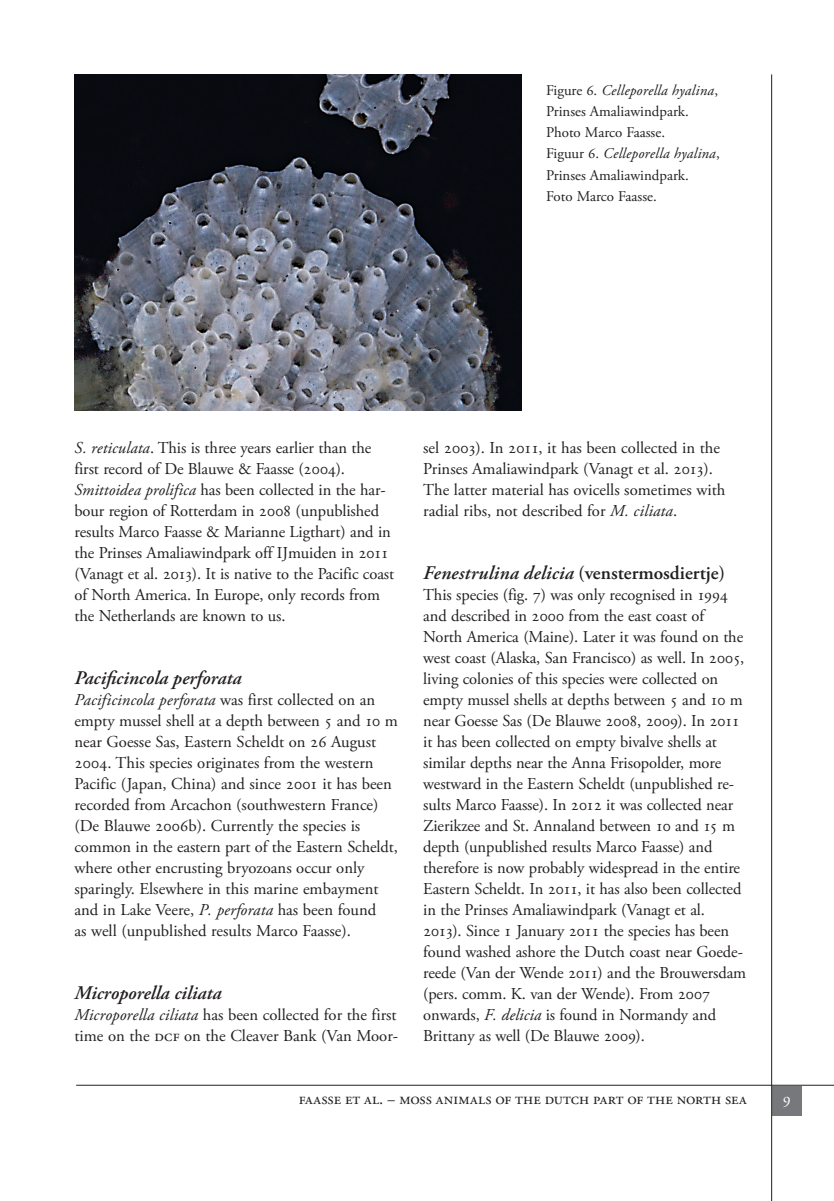
<style>
.page{position:relative;width:834px;height:1201px;background:#fff}
.page>*{position:absolute;margin:0;border:0;box-sizing:border-box;transform-origin:0 0}
.t1{font:italic 600 19.25px "Adobe Garamond Pro";color:#231f20}
.t2{font:16.62px/21px "Adobe Garamond Pro";letter-spacing:-.005em;color:#231f20}
.t3{font:16.62px "Adobe Garamond Pro";color:#fff}
.t4{font:14.88px/21px "Adobe Garamond Pro";letter-spacing:-.02em;color:#231f20}
.s1{font-style:italic}
.s2{font-style:normal}
</style>
<div class="page">
<div style="left:771px;top:1085px;width:30px;height:30px;background:#76787b"></div>
<hr style="left:771px;top:74px;width:1px;height:1126px;background:#231f20">
<hr style="left:76px;top:1084px;width:757px;height:1px;background:#231f20">
<img style="left:74px;top:74px;width:447px;height:336px">
<p class="t4" style="left:546px;top:81px;width:175px">Figure 6. <span class="s1">Celleporella hyalina</span>,<br>Prinses Amaliawindpark.<br>Photo Marco Faasse.<br>Figuur 6. <span class="s1">Celleporella hyalina</span>,<br>Prinses Amaliawindpark.<br>Foto Marco Faasse.</p>
<p class="t2" style="left:74px;top:437px;width:321px"><span class="s1">S. reticulata</span>. This is three years earlier than the first record of De Blauwe &amp; Faasse (2004).<br><span class="s1">Smittoidea prolifica</span> has been collected in the har&shy;bour region of Rotterdam in 2008 (unpublished results Marco Faasse &amp; Marianne Ligthart) and in the Prinses Amaliawindpark off IJmuiden in 2011 (Vanagt et al. 2013). It is native to the Pacific coast of North America. In Europe, only records from the Netherlands are known to us.</p>
<p class="t1" style="left:74px;top:666px;width:168px">Pacificincola perforata</p>
<p class="t2" style="left:74px;top:689px;width:325px"><span class="s1">Pacificincola perforata</span> was first collected on an empty mussel shell at a depth between 5 and 10 m near Goesse Sas, Eastern Scheldt on 26 August 2004. This species originates from the western Pacific (Japan, China) and since 2001 it has been recorded from Arcachon (southwestern France) (De Blauwe 2006b). Currently the species is common in the eastern part of the Eastern Scheldt, where other encrusting bryozoans occur only sparingly. Elsewhere in this marine embayment and in Lake Veere, <span class="s1">P. perforata</span> has been found<br>as well (unpublished results Marco Faasse).</p>
<p class="t1" style="left:74px;top:981px;width:148px">Microporella ciliata</p>
<p class="t2" style="left:74px;top:1004px;width:325px"><span class="s1">Microporella ciliata</span> has been collected for the first time on the dcf on the Cleaver Bank (Van Moor-</p>
<p class="t2" style="left:423px;top:437px;width:303px">sel 2003). In 2011, it has been collected in the Prinses Amaliawindpark (Vanagt et al. 2013).<br>The latter material has ovicells sometimes with radial ribs, not described for <span class="s1">M. ciliata</span>.</p>
<p class="t1" style="left:423px;top:561px;width:303px">Fenestrulina delicia <span class="s2">(venstermosdiertje)</span></p>
<p class="t2" style="left:423px;top:584px;width:324px">This species (fig. 7) was only recognised in 1994 and described in 2000 from the east coast of North America (Maine). Later it was found on the west coast (Alaska, San Francisco) as well. In 2005, living colonies of this species were collected on empty mussel shells at depths between 5 and 10 m near Goesse Sas (De Blauwe 2008, 2009). In 2011 it has been collected on empty bivalve shells at similar depths near the Anna Frisopolder, more westward in the Eastern Scheldt (unpublished re&shy;sults Marco Faasse). In 2012 it was collected near Zierikzee and St. Annaland between 10 and 15 m depth (unpublished results Marco Faasse) and therefore is now probably widespread in the entire Eastern Scheldt. In 2011, it has also been collected in the Prinses Amaliawindpark (Vanagt et al.<br>2013). Since 1 January 2011 the species has been found washed ashore the Dutch coast near Goede&shy;reede (Van der Wende 2011) and the Brouwersdam (pers. comm. K. van der Wende). From 2007 onwards, <span class="s1">F. delicia</span> is found in Normandy and Brittany as well (De Blauwe 2009).</p>
<p class="t2" style="left:299px;top:1088px;width:449px">faasse et al. ‒ moss animals of the dutch part of the north sea</p>
<p class="t3" style="left:782px;top:1088px;width:10px">9</p>
</div>
